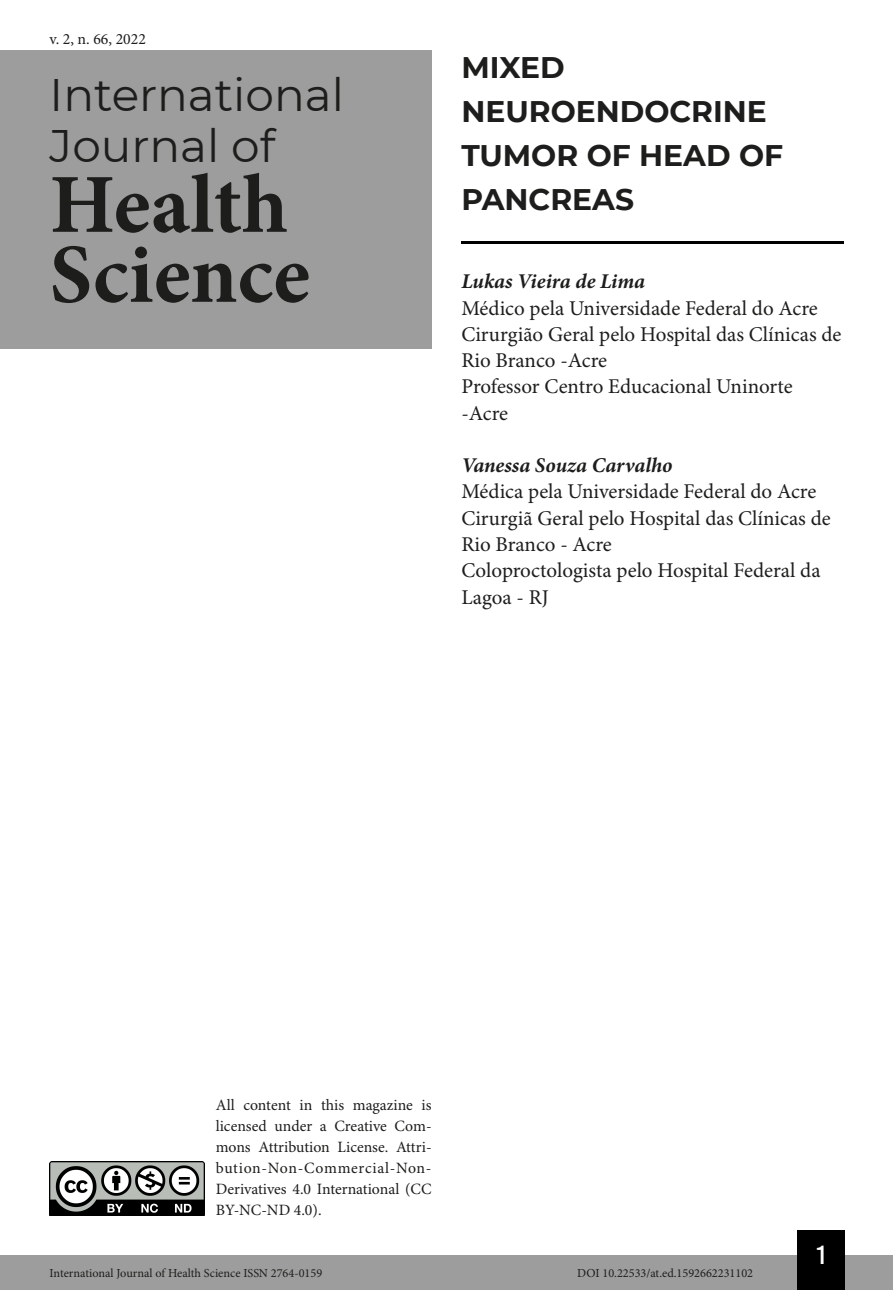
<style>
.page{position:relative;width:893px;height:1290px;background:#fff}
.page>*{position:absolute;margin:0;border:0;box-sizing:border-box;transform-origin:0 0}
.t1{font:700 84px/70px "Minion Pro";color:#1d1d1b}
.t2{font:45.5px/50.8px "Montserrat";color:#1d1d1b}
.t3{font:700 29.75px/43.8px "Montserrat";color:#1d1d1b}
.t4{font:26.25px "Bebas Kai";color:#fff}
.t5{font:21px/26.2px "Minion Pro";color:#1d1d1b}
.t6{font:italic 700 21px "Minion Pro";letter-spacing:-.005em;color:#1d1d1b}
.t7{font:15.75px/21px "Minion Pro";color:#1d1d1b;text-align:justify}
.t8{font:12.25px "Minion Pro";color:#1d1d1b}
</style>
<div class="page">
<div style="left:0;top:1255px;width:893px;height:35px;background:#9d9d9d"></div>
<div style="left:797px;top:1230px;width:48px;height:60px;background:#000"></div>
<img style="left:50px;top:1161px;width:154px;height:54px">
<div style="left:0;top:50px;width:432px;height:298px;background:#9d9d9d"></div>
<hr style="left:461px;top:241px;width:382px;height:3px;background:#000">
<p class="t7" style="left:50px;top:29px;width:98px">v. 2, n. 66, 2022</p>
<h2 class="t2" style="left:50px;top:68px;width:296px">International<br>Journal of</h2>
<h1 class="t1" style="left:50px;top:169px;width:262px">Health<br>Science</h1>
<h3 class="t3" style="left:461px;top:44px;width:323px">MIXED<br>NEUROENDOCRINE<br>TUMOR OF HEAD OF<br>PANCREAS</h3>
<p class="t6" style="left:461px;top:267px;width:185px">Lukas Vieira de Lima</p>
<p class="t5" style="left:461px;top:296px;width:382px">Médico pela Universidade Federal do Acre<br>Cirurgião Geral pelo Hospital das Clínicas de<br>Rio Branco -Acre<br>Professor Centro Educacional Uninorte -Acre</p>
<p class="t6" style="left:461px;top:450px;width:213px">Vanessa Souza Carvalho</p>
<p class="t5" style="left:461px;top:479px;width:371px">Médica pela Universidade Federal do Acre<br>Cirurgiã Geral pelo Hospital das Clínicas de<br>Rio Branco - Acre<br>Coloproctologista pelo Hospital Federal da<br>Lagoa - RJ</p>
<p class="t7" style="left:216px;top:1095px;width:217px">All content in this magazine is licensed under a Creative Com&shy;mons Attribution License. Attri&shy;bution-Non-Commercial-Non-Derivatives 4.0 International (CC BY-NC-ND 4.0).</p>
<p class="t4" style="left:817px;top:1241px;width:10px">1</p>
<p class="t8" style="left:50px;top:1266px;width:274px">International Journal of Health Science ISSN 2764-0159</p>
<p class="t8" style="left:577px;top:1266px;width:177px">DOI 10.22533/at.ed.1592662231102</p>
</div>
